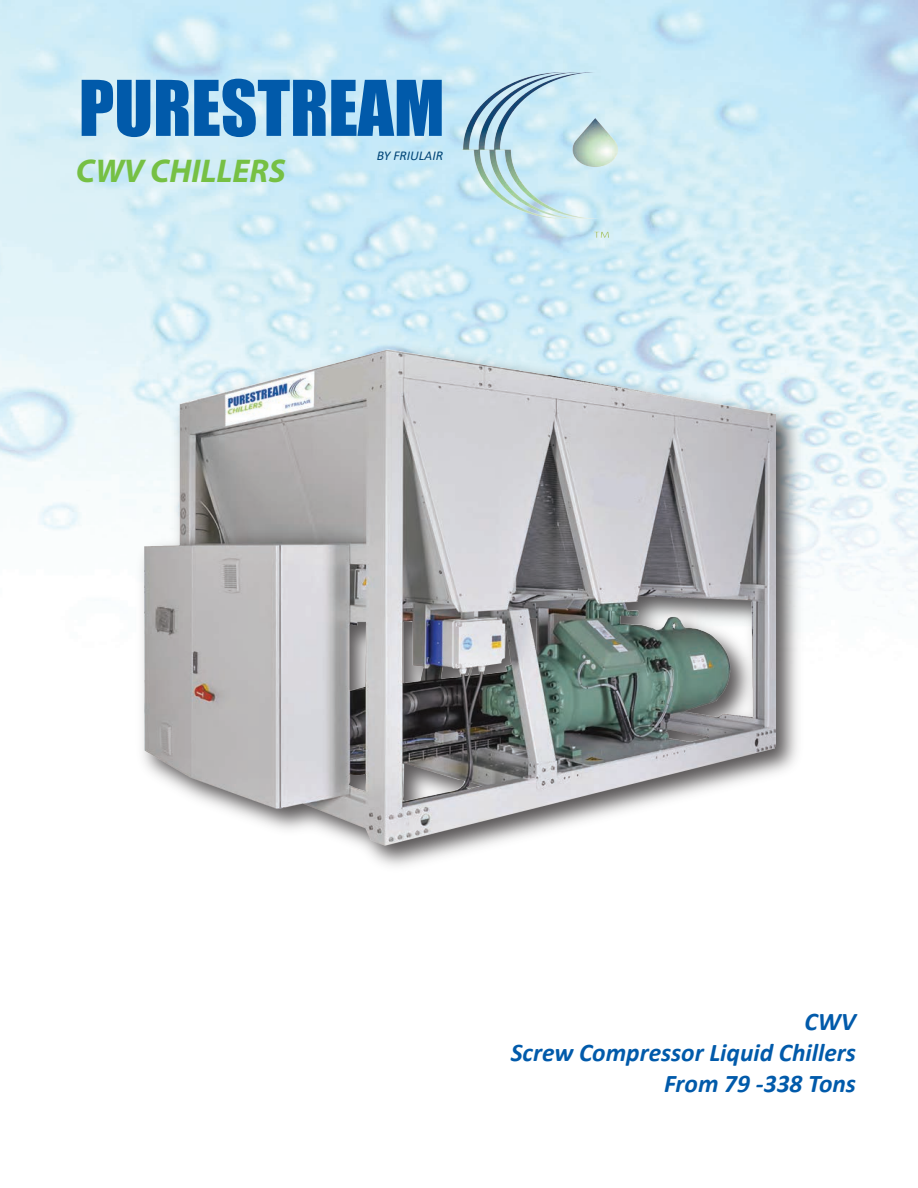
<style>
.page{position:relative;width:918px;height:1188px;background:#fff}
.page>*{position:absolute;margin:0;border:0;box-sizing:border-box;transform-origin:0 0}
.t1{font:italic 700 33px "Myriad Pro";color:#76c044}
.t2{font:italic 700 25.5px/30.6px "Calibri";color:#015aaa;text-align:right}
.t3{font:italic 13.5px "Calibri";color:#004577}
</style>
<div class="page">
<img style="left:132px;top:338px;width:677px;height:532px">
<img style="left:144px;top:335px;width:631px;height:524px">
<svg style="left:82px;top:80px;width:68px;height:57px;background:#3981be"></svg>
<svg style="left:156px;top:79px;width:286px;height:58px;background:#3d85c1"></svg>
<img style="left:463px;top:73px;width:155px;height:168px">
<p class="t1" style="left:76px;top:149px;width:211px">CWV CHILLERS</p>
<p class="t3" style="left:377px;top:146px;width:68px">BY FRIULAIR</p>
<p class="t2" style="left:511px;top:1006px;width:347px">CWV<br>Screw Compressor Liquid Chillers<br>From 79 -338 Tons</p>
</div>
